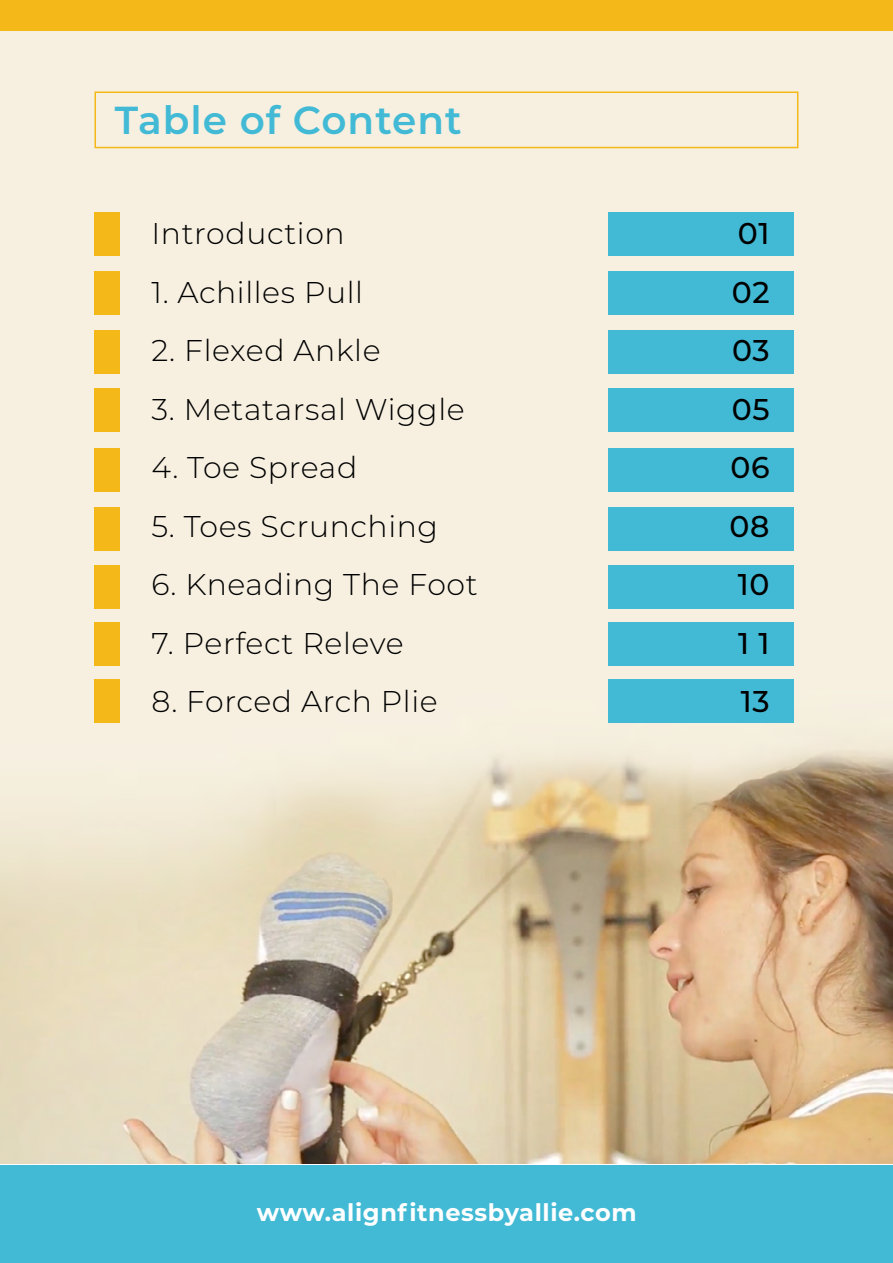
<style>
.page{position:relative;width:893px;height:1263px;background:#fff}
.page>*{position:absolute;margin:0;border:0;box-sizing:border-box;transform-origin:0 0}
.t1{font:600 39px "Montserrat";letter-spacing:.025em;color:#42bad5}
.t2{font:300 30px "Montserrat";letter-spacing:.02em;color:#000}
.t3{font:500 30px/58.5px "Montserrat";letter-spacing:.02em;color:#000;text-align:center}
.t4{font:700 24px "Montserrat";letter-spacing:.025em;color:#fff}
</style>
<div class="page">
<img style="left:0;top:30px;width:893px;height:1134px">
<div style="left:0;top:0;width:893px;height:30px;background:#f5b819"></div>
<div style="left:0;top:1166px;width:893px;height:97px;background:#42bad5"></div>
<div style="left:608px;top:448px;width:186px;height:44px;background:#42bad5"></div>
<div style="left:94px;top:448px;width:26px;height:44px;background:#f5b819"></div>
<div style="left:608px;top:565px;width:186px;height:44px;background:#42bad5"></div>
<div style="left:94px;top:565px;width:26px;height:44px;background:#f5b819"></div>
<div style="left:608px;top:507px;width:186px;height:44px;background:#42bad5"></div>
<div style="left:94px;top:507px;width:26px;height:44px;background:#f5b819"></div>
<div style="left:608px;top:622px;width:186px;height:44px;background:#42bad5"></div>
<div style="left:94px;top:622px;width:26px;height:44px;background:#f5b819"></div>
<div style="left:608px;top:679px;width:186px;height:44px;background:#42bad5"></div>
<div style="left:94px;top:679px;width:26px;height:44px;background:#f5b819"></div>
<div style="left:94px;top:92px;width:704px;height:56px;border:2px solid #f5b819"></div>
<svg style="left:94px;top:212px;width:700px;height:44px;background:#c7dfd5"></svg>
<svg style="left:94px;top:447px;width:700px;height:44px;fill:#f7f0e1"></svg>
<svg style="left:94px;top:331px;width:700px;height:43px;background:#c7dfd5"></svg>
<div style="left:120px;top:566px;width:488px;height:43px;background:#f7f0e1"></div>
<svg style="left:94px;top:270px;width:700px;height:44px;background:#c8e0d6"></svg>
<svg style="left:94px;top:505px;width:700px;height:44px;fill:#f7f0e1"></svg>
<svg style="left:94px;top:388px;width:700px;height:44px;background:#c7dfd5"></svg>
<svg style="left:94px;top:623px;width:700px;height:44px;fill:#f7f0e1"></svg>
<svg style="left:94px;top:680px;width:700px;height:44px;fill:#f7f0e1"></svg>
<h1 class="t1" style="left:115px;top:92px;width:348px">Table of Content</h1>
<p class="t2" style="left:152px;top:213px;width:195px">Introduction</p>
<p class="t2" style="left:152px;top:272px;width:213px">1. Achilles Pull</p>
<p class="t2" style="left:152px;top:330px;width:231px">2. Flexed Ankle</p>
<p class="t2" style="left:152px;top:389px;width:315px">3. Metatarsal Wiggle</p>
<p class="t2" style="left:152px;top:447px;width:207px">4. Toe Spread</p>
<p class="t2" style="left:152px;top:506px;width:288px">5. Toes Scrunching</p>
<p class="t2" style="left:152px;top:564px;width:328px">6. Kneading The Foot</p>
<p class="t2" style="left:152px;top:623px;width:254px">7. Perfect Releve</p>
<p class="t2" style="left:152px;top:681px;width:288px">8. Forced Arch Plie</p>
<p class="t3" style="left:730px;top:203px;width:41px">01<br>02<br>03<br>05<br>06<br>08<br>10<br>1 1<br>13</p>
<p class="t4" style="left:257px;top:1195px;width:381px">www.alignfitnessbyallie.com</p>
</div>
